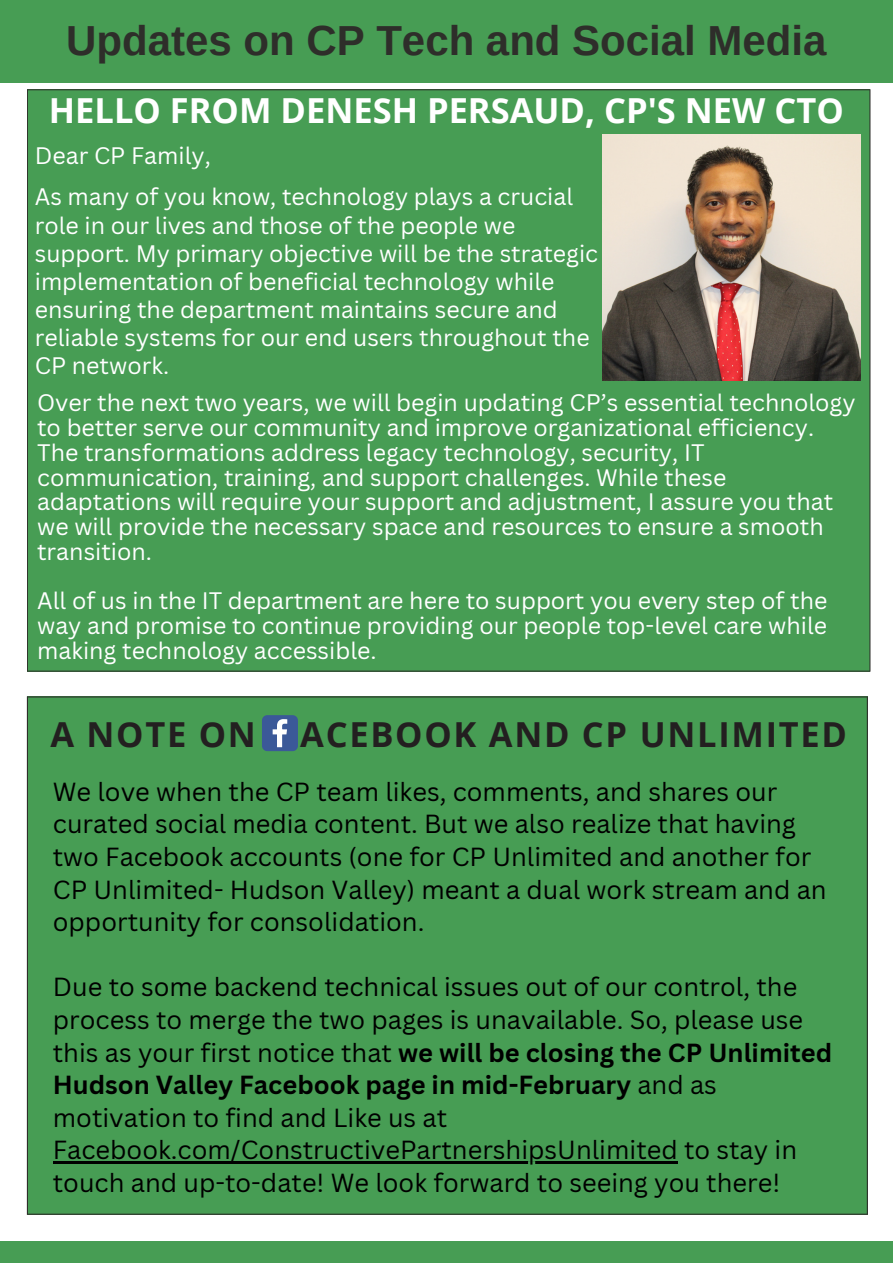
<style>
.page{position:relative;width:893px;height:1264px;background:#fff}
.page>*{position:absolute;margin:0;border:0;box-sizing:border-box;transform-origin:0 0}
.t1{font:700 42px "Arimo";color:#2e2e2a}
.t2{font:700 34.5px "Open Sans";color:#fff}
.t3{font:700 34.5px "Open Sans";letter-spacing:.05em;color:#231f20}
.t4{font:25.5px/32.5px "Canva Sans";color:#000}
.t5{font:23.25px/24.8px "Canva Sans";color:#fff}
.s1{font-weight:700}
</style>
<div class="page">
<div style="left:27px;top:89px;width:843px;height:582px;background:#479d54"></div>
<div style="left:0;top:1240px;width:892px;height:22px;background:#479d54"></div>
<div style="left:0;top:0;width:892px;height:82px;background:#479d54"></div>
<div style="left:27px;top:696px;width:840px;height:518px;background:#479d54"></div>
<svg style="left:262px;top:715px;width:36px;height:36px"></svg>
<img style="left:603px;top:134px;width:257px;height:246px">
<hr style="left:53px;top:1161px;width:624px;height:2px;background:#000">
<p class="t1" style="left:66px;top:17px;width:762px">Updates on CP Tech and Social Media</p>
<p class="t2" style="left:49px;top:86px;width:796px">HELLO FROM DENESH PERSAUD, CP'S NEW CTO</p>
<p class="t5" style="left:35px;top:143px;width:177px">Dear CP Family,</p>
<p class="t5" style="left:35px;top:182px;width:565px;line-height:28px">As many of you know, technology plays a crucial role in our lives and those of the people we support. My primary objective will be the strategic implementation of beneficial technology while ensuring the department maintains secure and reliable systems for our end users throughout the CP network.</p>
<p class="t5" style="left:37px;top:390px;width:819px">Over the next two years, we will begin updating CP’s essential technology to better serve our community and improve organizational efficiency.<br>The transformations address legacy technology, security, IT communication, training, and support challenges. While these adaptations will require your support and adjustment, I assure you that we will provide the necessary space and resources to ensure a smooth transition.</p>
<p class="t5" style="left:37px;top:588px;width:791px;text-align:justify">All of us in the IT department are here to support you every step of the way and promise to continue providing our people top-level care while making technology accessible.</p>
<p class="t3" style="left:50px;top:709px;width:207px">A NOTE ON</p>
<p class="t3" style="left:300px;top:709px;width:548px">ACEBOOK AND CP UNLIMITED</p>
<p class="t4" style="left:53px;top:774px;width:775px">We love when the CP team likes, comments, and shares our curated social media content. But we also realize that having two Facebook accounts (one for CP Unlimited and another for CP Unlimited- Hudson Valley) meant a dual work stream and an opportunity for consolidation.</p>
<p class="t4" style="left:53px;top:970px;width:780px">Due to some backend technical issues out of our control, the process to merge the two pages is unavailable. So, please use this as your first notice that <span class="s1">we will be closing the CP Unlimited Hudson Valley Facebook page in mid-February</span> and as motivation to find and Like us at Facebook.com/ConstructivePartnershipsUnlimited to stay in touch and up-to-date! We look forward to seeing you there!</p>
</div>
